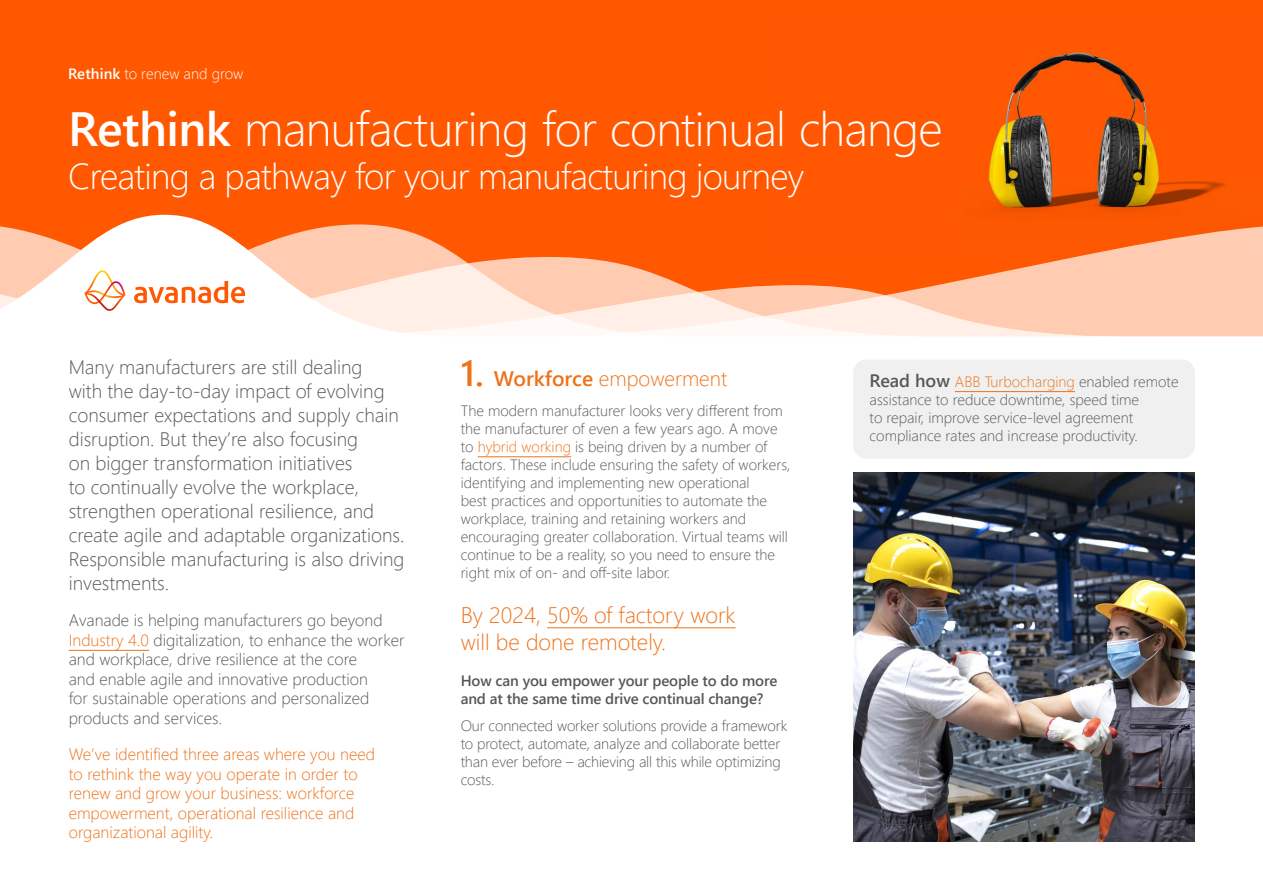
<style>
.page{position:relative;width:1263px;height:893px;background:#fff}
.page>*{position:absolute;margin:0;border:0;box-sizing:border-box;transform-origin:0 0}
.t1{font:300 48px "Segoe UI";letter-spacing:-.015em;color:#fff}
.t2{font:300 36px "Segoe UI";letter-spacing:-.02em;color:#fff}
.t3{font:300 22.5px/27px "Segoe UI";color:#ee7219}
.t4{font:300 21px "Segoe UI";color:#ee7219}
.t5{font:300 19.5px/24px "Segoe UI";color:#575756}
.t6{font:300 16.5px/19.5px "Segoe UI";color:#575756}
.t7{font:300 16.5px/19.5px "Segoe UI";color:#ee7219}
.t8{font:300 15px/18px "Segoe UI";color:#575756}
.t9{font:600 15px/18px "Segoe UI";letter-spacing:-.01em;color:#575756}
.t10{font:300 15px "Segoe UI";letter-spacing:-.005em;color:#fff}
.s1{font-weight:600}
.s2{color:#ee7219}
.s3{font-weight:600;font-size:36px}
.s4{font-weight:600;font-size:18px}
</style>
<div class="page">
<div style="left:0;top:0;width:1263px;height:349px;background:#ff5800"></div>
<img style="left:987px;top:52px;width:239px;height:160px">
<div style="left:853px;top:360px;width:342px;height:98px;background:#f0f0f0;border-radius:13px"></div>
<svg style="left:0;top:215px;width:1263px;height:134px"></svg>
<svg style="left:0;top:257px;width:333px;height:80px;background:#feefe7"></svg>
<img style="left:853px;top:472px;width:342px;height:370px">
<hr style="left:69px;top:650px;width:80px;height:1px;background:#ee7219">
<hr style="left:478px;top:456px;width:93px;height:1px;background:#ee7219">
<hr style="left:547px;top:627px;width:189px;height:1px;background:#ee7219">
<hr style="left:955px;top:391px;width:120px;height:1px;background:#ee7219">
<p class="t10" style="left:68px;top:62px;width:177px"><span class="s1">Rethink</span> to renew and grow</p>
<h1 class="t1" style="left:68px;top:92px;width:876px"><span class="s1">Rethink</span> manufacturing for continual change</h1>
<h2 class="t2" style="left:68px;top:149px;width:737px">Creating a pathway for your manufacturing journey</h2>
<p class="t5" style="left:69px;top:354px;width:337px">Many manufacturers are still dealing<br>with the day-to-day impact of evolving consumer expectations and supply chain disruption. But they’re also focusing<br>on bigger transformation initiatives<br>to continually evolve the workplace, strengthen operational resilience, and create agile and adaptable organizations.<br>Responsible manufacturing is also driving investments.</p>
<p class="t6" style="left:69px;top:610px;width:337px">Avanade is helping manufacturers go beyond <span class="s2">Industry 4.0</span> digitalization, to enhance the worker and workplace, drive resilience at the core<br>and enable agile and innovative production<br>for sustainable operations and personalized products and services.</p>
<p class="t7" style="left:69px;top:744px;width:308px">We’ve identified three areas where you need to rethink the way you operate in order to renew and grow your business: workforce empowerment, operational resilience and organizational agility.</p>
<h3 class="t4" style="left:461px;top:362px;width:268px"><span class="s3">1.</span> <span class="s1">Workforce</span> empowerment</h3>
<p class="t8" style="left:461px;top:401px;width:331px">The modern manufacturer looks very different from the manufacturer of even a few years ago. A move to <span class="s2">hybrid working</span> is being driven by a number of factors. These include ensuring the safety of workers, identifying and implementing new operational<br>best practices and opportunities to automate the workplace, training and retaining workers and encouraging greater collaboration. Virtual teams will continue to be a reality, so you need to ensure the right mix of on- and off-site labor.</p>
<h3 class="t3" style="left:461px;top:601px;width:276px">By 2024, 50% of factory work will be done remotely.</h3>
<p class="t9" style="left:461px;top:671px;width:318px">How can you empower your people to do more and at the same time drive continual change?</p>
<p class="t8" style="left:461px;top:716px;width:328px">Our connected worker solutions provide a framework to protect, automate, analyze and collaborate better than ever before – achieving all this while optimizing costs.</p>
<p class="t8" style="left:870px;top:372px;width:310px"><span class="s4">Read how</span> <span class="s2">ABB Turbocharging</span> enabled remote assistance to reduce downtime, speed time<br>to repair, improve service-level agreement compliance rates and increase productivity.</p>
</div>
